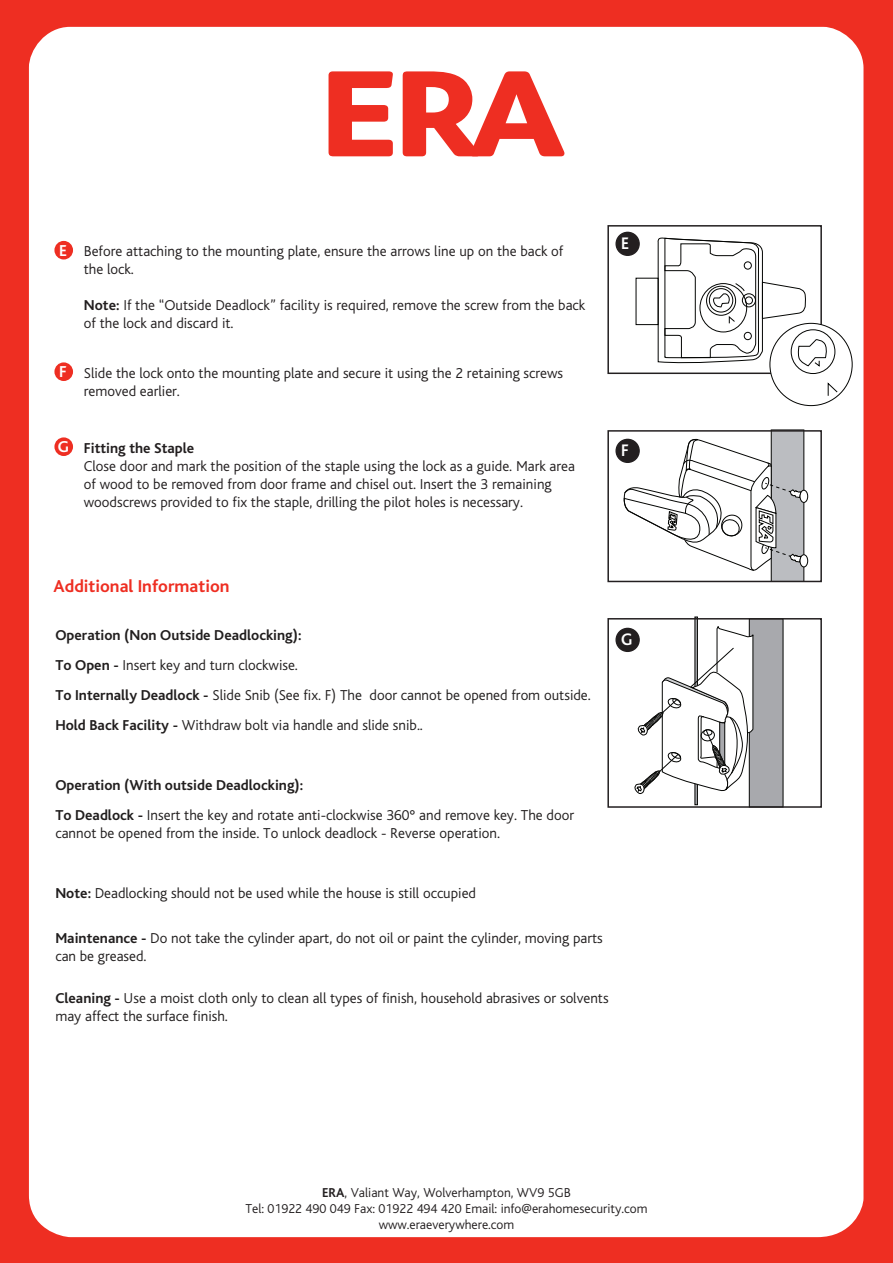
<style>
.page{position:relative;width:893px;height:1263px;background:#ee2e22}
.page>*{position:absolute;margin:0;border:0;box-sizing:border-box;transform-origin:0 0}
.t1{font:700 18px "Bliss";color:#ee2e22}
.t2{font:700 17.55px "Bliss";color:#fff;scale:.95 1}
.t3{font:700 16.5px "Bliss";color:#fff}
.t4{font:300 15px/18px "Bliss";color:#211e1e}
.t5{font:300 15px/18px "Bliss";color:#221e1f}
.t6{font:700 15px "Bliss";color:#211e1e}
.t7{font:700 15px "Bliss";color:#221e1f}
.t8{font:300 13.5px/16.2px "Bliss";color:#231f20;text-align:center}
.s1{font-weight:700}
</style>
<div class="page">
<div style="left:29px;top:27px;width:834px;height:1210px;background:#fff"></div>
<svg style="left:329px;top:71px;width:64px;height:85px"></svg>
<svg style="left:403px;top:71px;width:161px;height:85px"></svg>
<div style="left:54px;top:437px;width:19px;height:19px;background:#ee2e22;border-radius:50%"></div>
<div style="left:54px;top:362px;width:19px;height:19px;background:#ee2e22;border-radius:50%"></div>
<div style="left:54px;top:241px;width:19px;height:18px;background:#ee2e22;border-radius:50%"></div>
<div style="left:749px;top:618px;width:34px;height:189px;background:#a8a9ad"></div>
<svg style="left:694px;top:617px;width:4px;height:188px"></svg>
<div style="left:607px;top:618px;width:215px;height:190px;border:2px solid #231f20"></div>
<svg style="left:632px;top:626px;width:122px;height:169px;background:#e2e3e3"></svg>
<div style="left:616px;top:628px;width:23px;height:23px;background:#231f20;border-radius:50%"></div>
<div style="left:615px;top:628px;width:25px;height:24px;border:1px solid #231f20;border-radius:50%"></div>
<div style="left:771px;top:430px;width:33px;height:152px;background:#bbbdc1"></div>
<div style="left:607px;top:430px;width:215px;height:152px;border:2px solid #231f20"></div>
<div style="left:800px;top:555px;width:8px;height:12px;background:#fff;border-radius:50%"></div>
<div style="left:800px;top:554px;width:8px;height:13px;border:1px solid #040503;border-radius:50%"></div>
<svg style="left:622px;top:436px;width:180px;height:136px"></svg>
<div style="left:800px;top:490px;width:8px;height:12px;background:#fff;border-radius:50%"></div>
<div style="left:800px;top:490px;width:8px;height:13px;border:1px solid #040503;border-radius:50%"></div>
<div style="left:616px;top:439px;width:23px;height:23px;background:#231f20;border-radius:50%"></div>
<div style="left:615px;top:439px;width:25px;height:24px;border:1px solid #231f20;border-radius:50%"></div>
<div style="left:607px;top:225px;width:215px;height:149px;border:2px solid #231f20"></div>
<div style="left:770px;top:323px;width:82px;height:83px;background:#fff;border-radius:50%"></div>
<svg style="left:827px;top:382px;width:11px;height:14px"></svg>
<div style="left:791px;top:329px;width:44px;height:45px;border:1px solid #040503;border-radius:50%"></div>
<svg style="left:657px;top:237px;width:171px;height:131px;background:#e6e6e6"></svg>
<div style="left:616px;top:232px;width:23px;height:23px;background:#231f20;border-radius:50%"></div>
<div style="left:615px;top:232px;width:25px;height:24px;border:1px solid #231f20;border-radius:50%"></div>
<p class="t3" style="left:59px;top:242px;width:9px">E</p>
<p class="t5" style="left:84px;top:243px;width:481px">Before attaching to the mounting plate, ensure the arrows line up on the back of the lock.</p>
<p class="t5" style="left:84px;top:297px;width:503px"><span class="s1">Note:</span> If the “Outside Deadlock” facility is required, remove the screw from the back of the lock and discard it.</p>
<p class="t2" style="left:621px;top:234px;width:10px">E</p>
<p class="t3" style="left:59px;top:363px;width:9px">F</p>
<p class="t5" style="left:84px;top:364px;width:481px">Slide the lock onto the mounting plate and secure it using the 2 retaining screws removed earlier.</p>
<p class="t3" style="left:58px;top:438px;width:13px">G</p>
<p class="t7" style="left:84px;top:440px;width:112px">Fitting the Staple</p>
<p class="t5" style="left:84px;top:457px;width:493px">Close door and mark the position of the staple using the lock as a guide. Mark area of wood to be removed from door frame and chisel out. Insert the 3 remaining woodscrews provided to fix the staple, drilling the pilot holes is necessary.</p>
<p class="t2" style="left:621px;top:441px;width:10px">F</p>
<p class="t1" style="left:54px;top:576px;width:178px">Additional Information</p>
<p class="t6" style="left:55px;top:627px;width:248px">Operation (Non Outside Deadlocking):</p>
<p class="t4" style="left:55px;top:657px;width:244px"><span class="s1">To Open -</span> Insert key and turn clockwise.</p>
<p class="t4" style="left:55px;top:687px;width:537px"><span class="s1">To Internally Deadlock -</span> Slide Snib (See fix. F) The door cannot be opened from outside.</p>
<p class="t4" style="left:55px;top:717px;width:369px"><span class="s1">Hold Back Facility -</span> Withdraw bolt via handle and slide snib..</p>
<p class="t4" style="left:55px;top:771px;width:520px;line-height:30px"><span class="s1">Operation (With outside Deadlocking):<br>To Deadlock -</span> Insert the key and rotate anti-clockwise 360° and remove key. The door</p>
<p class="t4" style="left:55px;top:825px;width:446px">cannot be opened from the inside. To unlock deadlock - Reverse operation.</p>
<p class="t2" style="left:621px;top:630px;width:13px">G</p>
<p class="t4" style="left:55px;top:885px;width:422px"><span class="s1">Note:</span> Deadlocking should not be used while the house is still occupied</p>
<p class="t4" style="left:55px;top:930px;width:549px"><span class="s1">Maintenance -</span> Do not take the cylinder apart, do not oil or paint the cylinder, moving parts can be greased.</p>
<p class="t4" style="left:55px;top:990px;width:555px"><span class="s1">Cleaning -</span> Use a moist cloth only to clean all types of finish, household abrasives or solvents may affect the surface finish.</p>
<p class="t8" style="left:245px;top:1185px;width:404px"><span class="s1">ERA</span>, Valiant Way, Wolverhampton, WV9 5GB<br>Tel: 01922 490 049 Fax: 01922 494 420 Email: info@erahomesecurity.com www.eraeverywhere.com</p>
</div>
